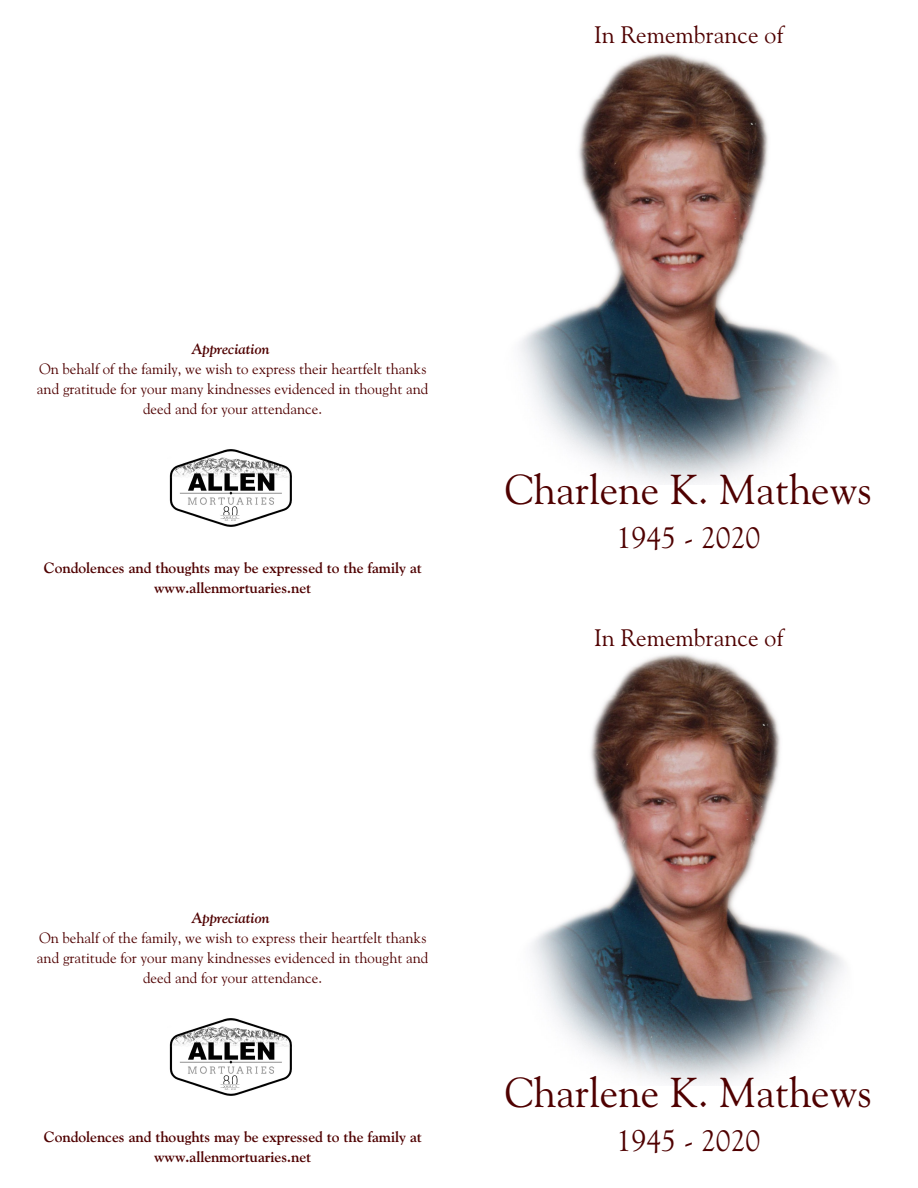
<style>
.page{position:relative;width:918px;height:1188px;background:#fff}
.page>*{position:absolute;margin:0;border:0;box-sizing:border-box;transform-origin:0 0}
.t1{font:42px "Goudy Old Style BT";color:#4f0000}
.t2{font:30px "Goudy Old Style BT";letter-spacing:.005em;color:#4f0000}
.t3{font:24px "Goudy Old Style BT";color:#4f0000}
.t4{font:15px/20px "Goudy Old Style BT";color:#4f0000;text-align:center}
.t5{font:700 15px/19.8px "Goudy Old Style BT";color:#4f0000;text-align:center}
.t6{font:italic 700 15px "Goudy Old Style BT";color:#4f0000}
</style>
<div class="page">
<img style="left:169px;top:449px;width:123px;height:78px">
<img style="left:169px;top:1018px;width:123px;height:78px">
<img style="left:520px;top:52px;width:312px;height:431px">
<img style="left:532px;top:653px;width:312px;height:431px">
<h3 class="t3" style="left:594px;top:25px;width:191px">In Remembrance of</h3>
<p class="t6" style="left:192px;top:343px;width:79px">Appreciation</p>
<p class="t4" style="left:37px;top:360px;width:393px">On behalf of the family, we wish to express their heartfelt thanks and gratitude for your many kindnesses evidenced in thought and deed and for your attendance.</p>
<p class="t5" style="left:44px;top:559px;width:379px">Condolences and thoughts may be expressed to the family at www.allenmortuaries.net</p>
<h1 class="t1" style="left:505px;top:472px;width:369px">Charlene K. Mathews</h1>
<h2 class="t2" style="left:616px;top:526px;width:145px">1945 - 2020</h2>
<h3 class="t3" style="left:594px;top:628px;width:191px">In Remembrance of</h3>
<p class="t6" style="left:192px;top:912px;width:79px">Appreciation</p>
<p class="t4" style="left:37px;top:929px;width:393px">On behalf of the family, we wish to express their heartfelt thanks and gratitude for your many kindnesses evidenced in thought and deed and for your attendance.</p>
<p class="t5" style="left:44px;top:1128px;width:379px">Condolences and thoughts may be expressed to the family at www.allenmortuaries.net</p>
<h1 class="t1" style="left:505px;top:1075px;width:369px">Charlene K. Mathews</h1>
<h2 class="t2" style="left:616px;top:1128px;width:145px">1945 - 2020</h2>
</div>
